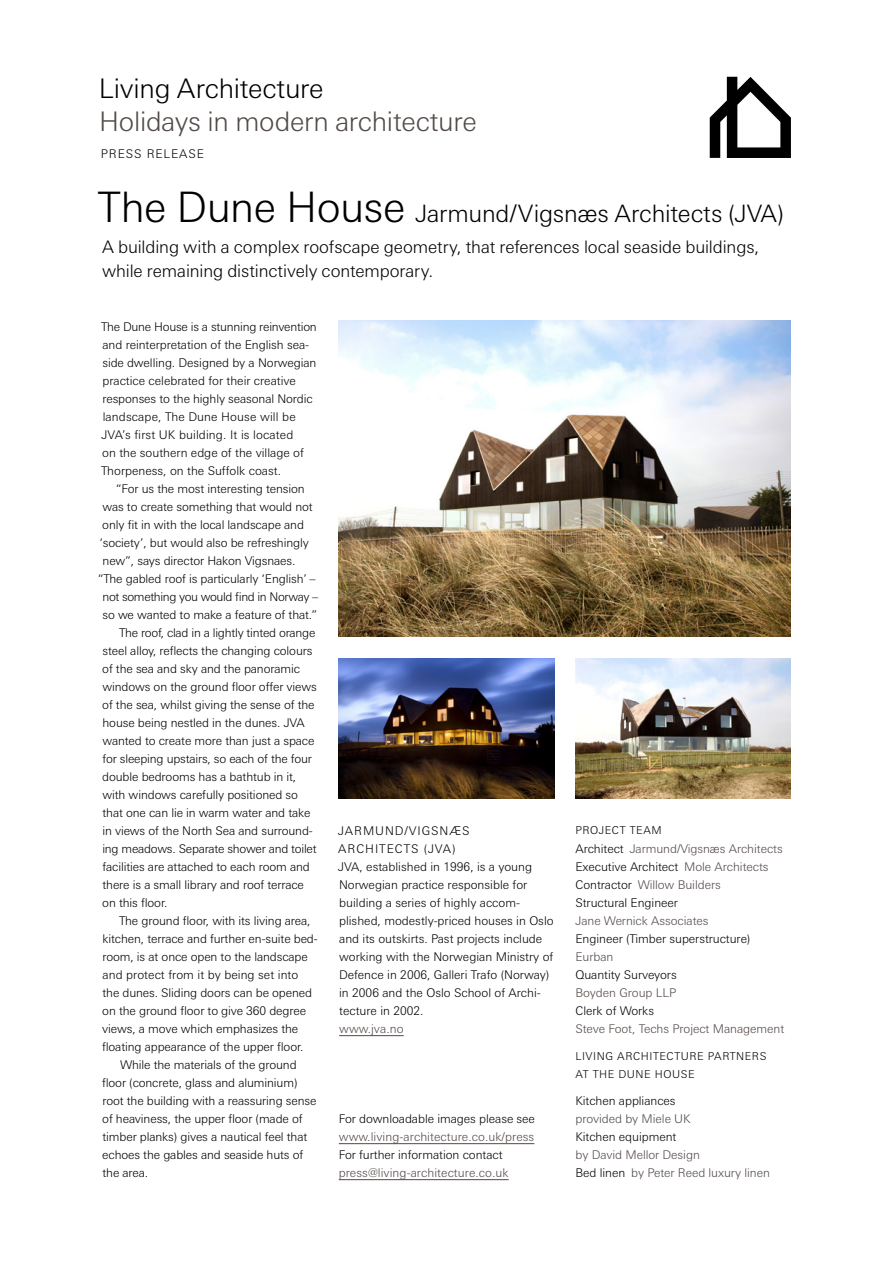
<style>
.page{position:relative;width:893px;height:1263px;background:#fff}
.page>*{position:absolute;margin:0;border:0;box-sizing:border-box;transform-origin:0 0}
.t1{font:300 27px "Linotype Univers Basic";letter-spacing:-.01em;color:#524a47}
.t2{font:300 27px "Linotype Univers Basic";letter-spacing:-.01em;color:#000}
.t3{font:300 24px "Linotype Univers Basic";letter-spacing:-.005em;color:#000}
.t4{font:300 17.25px/24px "Linotype Univers Basic";letter-spacing:-.005em;color:#000}
.t5{font:300 12px/18px "Linotype Univers Basic";letter-spacing:-.01em;color:#000}
.t6{font:300 12px/18px "Linotype Univers Basic";letter-spacing:-.005em;color:#524a47}
.t7{font:300 12px "Linotype Univers Basic";letter-spacing:-.03em;color:#000}
.t8{font:300 12px "Linotype Univers Basic";letter-spacing:.075em;color:#000}
.t9{font:300 10.8px/18px "Linotype Univers Basic";letter-spacing:.05em;color:#000}
.s1{font-size:42px}
.s2{color:#524a47}
.s3{color:#000}
</style>
<div class="page">
<svg style="left:710px;top:77px;width:81px;height:81px"></svg>
<img style="left:575px;top:658px;width:216px;height:141px">
<img style="left:339px;top:658px;width:215px;height:141px">
<img style="left:339px;top:320px;width:452px;height:317px">
<hr style="left:339px;top:1143px;width:195px;height:1px;background:#524a47">
<hr style="left:339px;top:1179px;width:170px;height:1px;background:#524a47">
<hr style="left:339px;top:1035px;width:65px;height:1px;background:#524a47">
<h1 class="t2" style="left:99px;top:72px;width:226px">Living Architecture</h1>
<h1 class="t1" style="left:99px;top:105px;width:379px">Holidays in modern architecture</h1>
<p class="t8" style="left:101px;top:147px;width:105px">PRESS RELEASE</p>
<h2 class="t3" style="left:98px;top:199px;width:688px"><span class="s1">The Dune House</span> Jarmund/Vigsnæs Architects (JVA)</h2>
<h3 class="t4" style="left:102px;top:235px;width:659px">A building with a complex roofscape geometry, that references local seaside buildings, while remaining distinctively contemporary.</h3>
<p class="t5" style="left:101px;top:317px;width:217px">The Dune House is a stunning reinvention and reinterpretation of the English sea&shy;side dwelling. Designed by a Norwegian practice celebrated for their creative responses to the highly seasonal Nordic landscape, The Dune House will be JVA’s first UK building. It is located<br>on the southern edge of the village of Thorpeness, on the Suffolk coast.</p>
<p class="t5" style="left:116px;top:479px;width:191px">“For us the most interesting tension</p>
<p class="t5" style="left:102px;top:497px;width:212px">was to create something that would not</p>
<p class="t5" style="left:102px;top:515px;width:203px">only fit in with the local landscape and</p>
<p class="t5" style="left:99px;top:533px;width:211px">‘society’, but would also be refreshingly</p>
<p class="t5" style="left:103px;top:551px;width:194px">new”, says director Hakon Vigsnaes.</p>
<p class="t5" style="left:98px;top:569px;width:219px">“The gabled roof is particularly ‘English’ –</p>
<p class="t7" style="left:103px;top:589px;width:217px">not something you would find in Norway –</p>
<p class="t5" style="left:102px;top:605px;width:217px">so we wanted to make a feature of that.”</p>
<p class="t5" style="left:119px;top:623px;width:198px">The roof, clad in a lightly tinted orange</p>
<p class="t5" style="left:102px;top:641px;width:212px">steel alloy, reflects the changing colours</p>
<p class="t5" style="left:102px;top:659px;width:199px">of the sea and sky and the panoramic</p>
<p class="t5" style="left:102px;top:677px;width:216px">windows on the ground floor offer views</p>
<p class="t5" style="left:102px;top:695px;width:214px">of the sea, whilst giving the sense of the</p>
<p class="t5" style="left:103px;top:713px;width:204px">house being nestled in the dunes. JVA</p>
<p class="t5" style="left:102px;top:731px;width:214px">wanted to create more than just a space</p>
<p class="t5" style="left:102px;top:749px;width:211px">for sleeping upstairs, so each of the four</p>
<p class="t5" style="left:102px;top:767px;width:195px">double bedrooms has a bathtub in it,</p>
<p class="t5" style="left:102px;top:785px;width:197px">with windows carefully positioned so</p>
<p class="t5" style="left:102px;top:803px;width:209px">that one can lie in warm water and take</p>
<p class="t5" style="left:102px;top:821px;width:212px">in views of the North Sea and surround-</p>
<p class="t5" style="left:102px;top:839px;width:216px">ing meadows. Separate shower and toilet</p>
<p class="t5" style="left:102px;top:857px;width:209px">facilities are attached to each room and</p>
<p class="t5" style="left:102px;top:875px;width:203px">there is a small library and roof terrace</p>
<p class="t5" style="left:102px;top:893px;width:67px">on this floor.</p>
<p class="t5" style="left:119px;top:911px;width:193px">The ground floor, with its living area,</p>
<p class="t5" style="left:103px;top:929px;width:217px">kitchen, terrace and further en-suite bed-</p>
<p class="t5" style="left:102px;top:947px;width:207px">room, is at once open to the landscape</p>
<p class="t5" style="left:102px;top:965px;width:197px">and protect from it by being set into</p>
<p class="t5" style="left:102px;top:983px;width:211px">the dunes. Sliding doors can be opened</p>
<p class="t5" style="left:102px;top:1001px;width:205px">on the ground floor to give 360 degree</p>
<p class="t5" style="left:102px;top:1019px;width:198px">views, a move which emphasizes the</p>
<p class="t5" style="left:102px;top:1037px;width:203px">floating appearance of the upper floor.</p>
<p class="t5" style="left:120px;top:1055px;width:178px">While the materials of the ground</p>
<p class="t5" style="left:102px;top:1073px;width:197px">floor (concrete, glass and aluminium)</p>
<p class="t5" style="left:102px;top:1091px;width:216px">root the building with a reassuring sense</p>
<p class="t5" style="left:102px;top:1109px;width:202px">of heaviness, the upper floor (made of</p>
<p class="t5" style="left:102px;top:1127px;width:206px">timber planks) gives a nautical feel that</p>
<p class="t5" style="left:102px;top:1145px;width:203px">echoes the gables and seaside huts of</p>
<p class="t5" style="left:102px;top:1163px;width:47px">the area.</p>
<p class="t5" style="left:338px;top:821px;width:217px">JARMUND/VIGSNÆS<br>ARCHITECTS (JVA)<br>JVA, established in 1996, is a young<br>Norwegian practice responsible for building a series of highly accom&shy;plished, modestly-priced houses in Oslo and its outskirts. Past projects include working with the Norwegian Ministry of<br>Defence in 2006, Galleri Trafo (Norway) in 2006 and the Oslo School of Archi&shy;tecture in 2002.</p>
<p class="t6" style="left:339px;top:1019px;width:66px">www.jva.no</p>
<p class="t5" style="left:339px;top:1109px;width:198px">For downloadable images please see</p>
<p class="t6" style="left:339px;top:1127px;width:197px">www.living-architecture.co.uk/press</p>
<p class="t5" style="left:339px;top:1145px;width:165px">For further information contact</p>
<p class="t6" style="left:339px;top:1163px;width:171px">press@living-architecture.co.uk</p>
<p class="t9" style="left:575px;top:821px;width:88px">PROJECT TEAM</p>
<p class="t5" style="left:575px;top:840px;width:209px">Architect <span class="s2">Jarmund/Vigsnæs Architects<br></span>Executive Architect <span class="s2">Mole Architects<br></span>Contractor <span class="s2">Willow Builders<br></span>Structural Engineer</p>
<p class="t6" style="left:575px;top:912px;width:135px">Jane Wernick Associates</p>
<p class="t5" style="left:575px;top:930px;width:176px">Engineer (Timber superstructure)</p>
<p class="t6" style="left:575px;top:948px;width:40px">Eurban</p>
<p class="t5" style="left:575px;top:966px;width:103px">Quantity Surveyors</p>
<p class="t6" style="left:575px;top:984px;width:102px">Boyden Group LLP</p>
<p class="t5" style="left:575px;top:1002px;width:80px">Clerk of Works</p>
<p class="t6" style="left:575px;top:1020px;width:210px">Steve Foot, Techs Project Management</p>
<p class="t9" style="left:575px;top:1047px;width:192px">LIVING ARCHITECTURE PARTNERS<br>AT THE DUNE HOUSE</p>
<p class="t5" style="left:575px;top:1092px;width:102px">Kitchen appliances</p>
<p class="t6" style="left:575px;top:1110px;width:117px">provided by Miele UK</p>
<p class="t5" style="left:575px;top:1128px;width:102px">Kitchen equipment</p>
<p class="t6" style="left:575px;top:1146px;width:196px">by David Mellor Design<br><span class="s3">Bed linen</span> by Peter Reed luxury linen</p>
</div>
